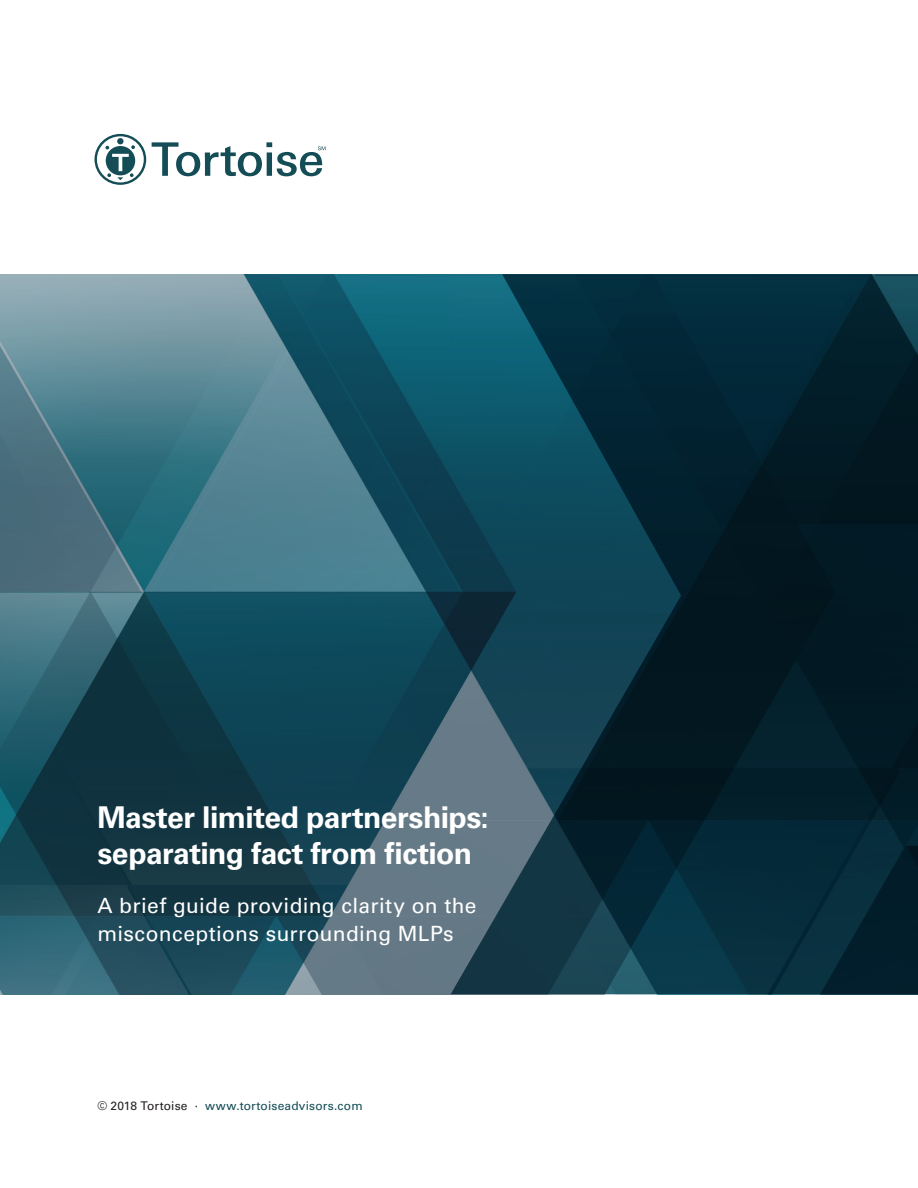
<style>
.page{position:relative;width:918px;height:1188px;background:#fff}
.page>*{position:absolute;margin:0;border:0;box-sizing:border-box;transform-origin:0 0}
.t1{font:700 30px/36px "Univers LT Std";letter-spacing:-.02em;color:#fff}
.t2{font:21px/28.5px "Univers LT Std";letter-spacing:.015em;color:#fff}
.t3{font:12px "Univers LT Std";letter-spacing:.01em;color:#154d57}
.s1{color:#231f20}
</style>
<div class="page">
<img style="left:0;top:274px;width:451px;height:720px">
<svg style="left:451px;top:274px;width:467px;height:720px;background:#0c303e"></svg>
<svg style="left:94px;top:134px;width:52px;height:51px"></svg>
<svg style="left:152px;top:142px;width:174px;height:34px"></svg>
<p class="t1" style="left:97px;top:800px;width:393px">Master limited partnerships: separating fact from fiction</p>
<p class="t2" style="left:97px;top:891px;width:381px">A brief guide providing clarity on the misconceptions surrounding MLPs</p>
<p class="t3" style="left:97px;top:1099px;width:267px"><span class="s1">© 2018 Tortoise ·</span> www.tortoiseadvisors.com</p>
</div>
